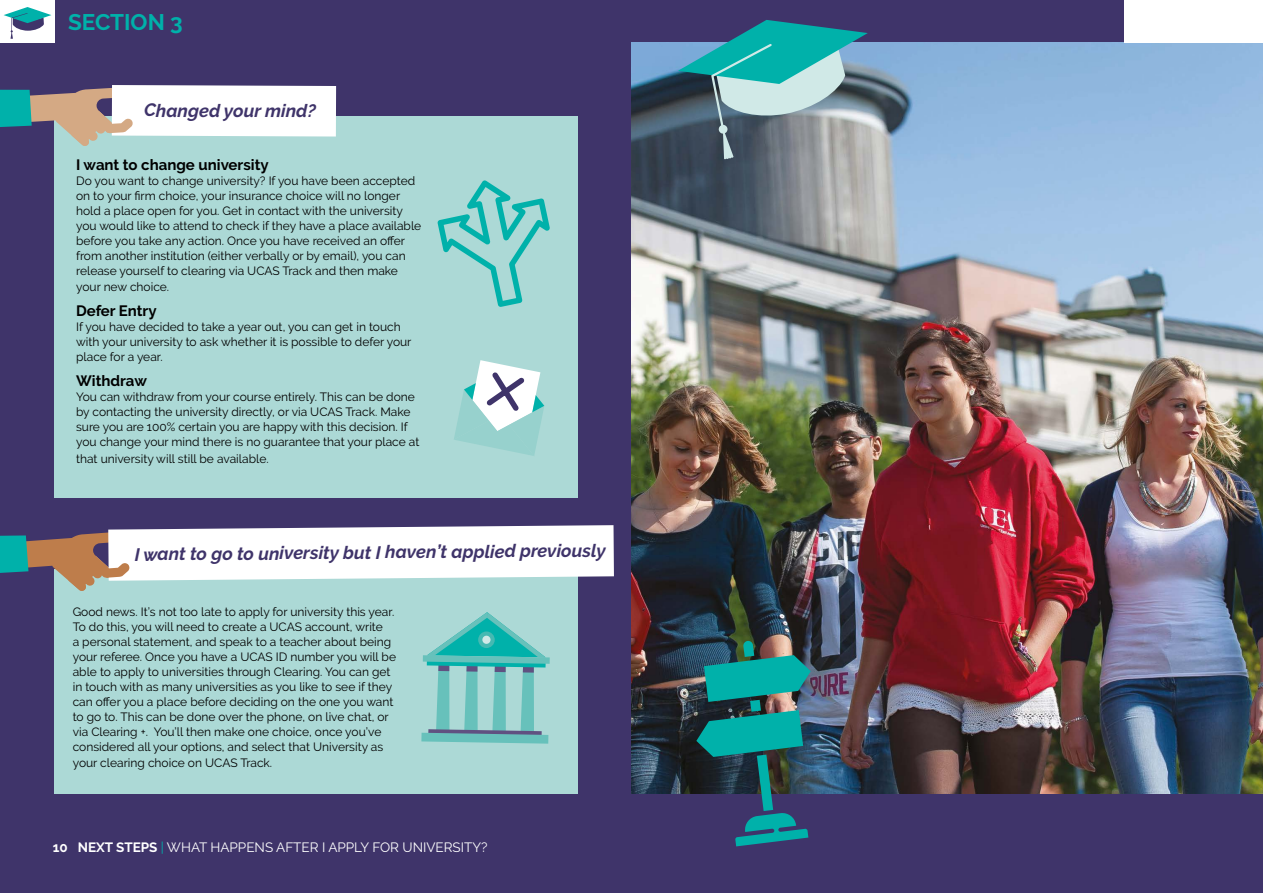
<style>
.page{position:relative;width:1263px;height:893px;background:#3f346a}
.page>*{position:absolute;margin:0;border:0;box-sizing:border-box;transform-origin:0 0}
.t1{font:700 22.5px "Raleway";color:#00b1aa}
.t2{font:italic 700 18px "Raleway";letter-spacing:-.005em;color:#3f346a}
.t3{font:700 15px "Raleway";color:#000}
.t4{font:13.5px "Raleway";color:#fff}
.t5{font:12px/15px "Raleway";color:#000}
.s1{font-weight:700}
.s2{font-weight:700;color:#3f346a}
.s3{color:#00b1aa}
</style>
<div class="page">
<img style="left:631px;top:43px;width:632px;height:750px">
<div style="left:0;top:0;width:54px;height:43px;background:#fff"></div>
<svg style="left:4px;top:7px;width:47px;height:32px"></svg>
<div style="left:54px;top:116px;width:523px;height:381px;background:#acd9d6"></div>
<svg style="left:0;top:85px;width:336px;height:61px"></svg>
<div style="left:55px;top:569px;width:523px;height:224px;background:#acd9d6"></div>
<svg style="left:0;top:525px;width:614px;height:66px"></svg>
<svg style="left:421px;top:612px;width:129px;height:132px"></svg>
<svg style="left:454px;top:360px;width:90px;height:96px"></svg>
<img style="left:696px;top:641px;width:115px;height:205px">
<svg style="left:437px;top:180px;width:113px;height:127px"></svg>
<svg style="left:678px;top:20px;width:190px;height:140px;background:#60949d"></svg>
<div style="left:1124px;top:0;width:139px;height:43px;background:#fff"></div>
<h1 class="t1" style="left:68px;top:9px;width:116px">SECTION 3</h1>
<h2 class="t2" style="left:144px;top:100px;width:173px">Changed your mind?</h2>
<p class="t3" style="left:76px;top:156px;width:194px">I want to change university</p>
<p class="t5" style="left:76px;top:173px;width:347px">Do you want to change university? If you have been accepted on to your firm choice, your insurance choice will no longer hold a place open for you. Get in contact with the university you would like to attend to check if they have a place available before you take any action. Once you have received an offer from another institution (either verbally or by email), you can release yourself to clearing via UCAS Track and then make</p>
<p class="t5" style="left:76px;top:279px;width:95px">your new choice.</p>
<p class="t3" style="left:76px;top:302px;width:82px">Defer Entry</p>
<p class="t5" style="left:76px;top:319px;width:337px">If you have decided to take a year out, you can get in touch with your university to ask whether it is possible to defer your place for a year.</p>
<p class="t3" style="left:76px;top:372px;width:72px">Withdraw</p>
<p class="t5" style="left:76px;top:389px;width:345px">You can withdraw from your course entirely. This can be done by contacting the university directly, or via UCAS Track. Make sure you are 100% certain you are happy with this decision. If you change your mind there is no guarantee that your place at</p>
<p class="t5" style="left:76px;top:451px;width:194px">that university will still be available.</p>
<h2 class="t2" style="left:135px;top:542px;width:473px">I want to go to university but I haven’t applied previously</h2>
<p class="t5" style="left:73px;top:604px;width:325px">Good news. It’s not too late to apply for university this year.<br>To do this, you will need to create a UCAS account, write<br>a personal statement, and speak to a teacher about being your referee. Once you have a UCAS ID number you will be able to apply to universities through Clearing. You can get in touch with as many universities as you like to see if they can offer you a place before deciding on the one you want to go to. This can be done over the phone, on live chat, or via Clearing +. You’ll then make one choice, once you’ve considered all your options, and select that University as</p>
<p class="t5" style="left:73px;top:756px;width:201px">your clearing choice on UCAS Track.</p>
<p class="t4" style="left:53px;top:839px;width:436px"><span class="s1">10</span> <span class="s2">|</span> <span class="s1">NEXT STEPS</span> <span class="s3">|</span> WHAT HAPPENS AFTER I APPLY FOR UNIVERSITY?</p>
</div>
